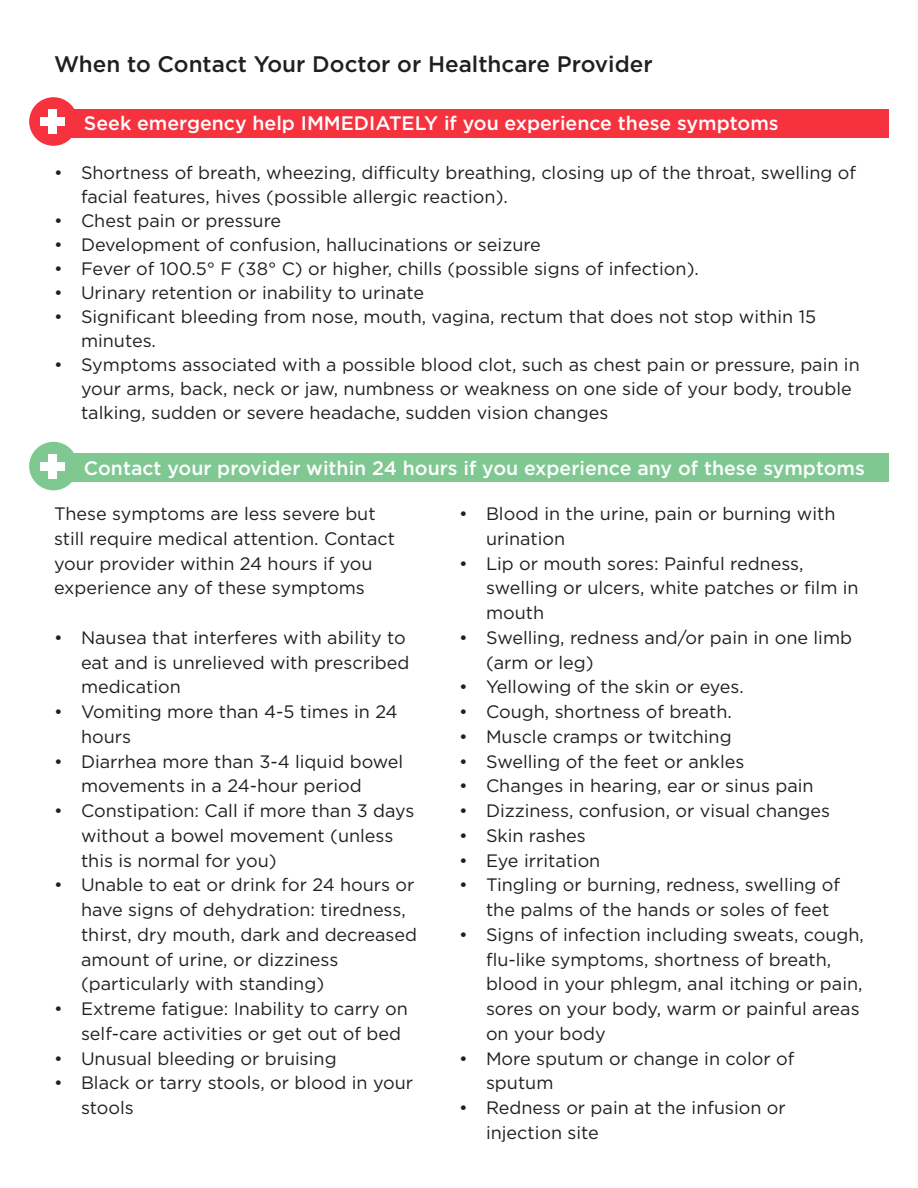
<style>
.page{position:relative;width:918px;height:1188px;background:#fff}
.page>*{position:absolute;margin:0;border:0;box-sizing:border-box;transform-origin:0 0}
.t1{font:500 22.5px "Gotham";color:#231f20}
.t2{font:500 19.5px "Gotham";color:#fff}
.t3{font:18px/24.8px "Gotham";color:#231f20}
</style>
<div class="page">
<div style="left:29px;top:97px;width:49px;height:49px;background:#f6323e;border-radius:50%"></div>
<div style="left:53px;top:109px;width:836px;height:28px;background:#f6323e"></div>
<div style="left:49px;top:109px;width:8px;height:25px;background:#fff"></div>
<div style="left:41px;top:117px;width:24px;height:9px;background:#fff"></div>
<div style="left:29px;top:442px;width:49px;height:48px;background:#7fc892;border-radius:50%"></div>
<div style="left:53px;top:454px;width:836px;height:28px;background:#7fc892"></div>
<div style="left:49px;top:454px;width:8px;height:24px;background:#fff"></div>
<div style="left:41px;top:462px;width:24px;height:8px;background:#fff"></div>
<p class="t1" style="left:54px;top:49px;width:600px">When to Contact Your Doctor or Healthcare Provider</p>
<p class="t2" style="left:84px;top:111px;width:696px">Seek emergency help IMMEDIATELY if you experience these symptoms</p>
<p class="t3" style="left:81px;top:160px;width:777px;line-height:24px;text-indent:-27px">• Shortness of breath, wheezing, difficulty breathing, closing up of the throat, swelling of facial features, hives (possible allergic reaction).</p>
<p class="t3" style="left:54px;top:207px;width:229px">• Chest pain or pressure</p>
<p class="t3" style="left:54px;top:231px;width:488px">• Development of confusion, hallucinations or seizure</p>
<p class="t3" style="left:54px;top:255px;width:646px">• Fever of 100.5° F (38° C) or higher, chills (possible signs of infection).</p>
<p class="t3" style="left:54px;top:279px;width:372px">• Urinary retention or inability to urinate</p>
<p class="t3" style="left:81px;top:304px;width:737px;line-height:24px;text-indent:-27px">• Significant bleeding from nose, mouth, vagina, rectum that does not stop within 15 minutes.</p>
<p class="t3" style="left:81px;top:352px;width:780px;line-height:24px;text-indent:-27px">• Symptoms associated with a possible blood clot, such as chest pain or pressure, pain in your arms, back, neck or jaw, numbness or weakness on one side of your body, trouble talking, sudden or severe headache, sudden vision changes</p>
<p class="t2" style="left:84px;top:455px;width:782px">Contact your provider within 24 hours if you experience any of these symptoms</p>
<p class="t3" style="left:54px;top:501px;width:343px">These symptoms are less severe but still require medical attention. Contact your provider within 24 hours if you experience any of these symptoms</p>
<p class="t3" style="left:81px;top:625px;width:330px;text-indent:-27px">• Nausea that interferes with ability to eat and is unrelieved with prescribed medication</p>
<p class="t3" style="left:81px;top:699px;width:318px;text-indent:-27px">• Vomiting more than 4-5 times in 24 hours</p>
<p class="t3" style="left:81px;top:749px;width:324px;text-indent:-27px">• Diarrhea more than 3-4 liquid bowel movements in a 24-hour period</p>
<p class="t3" style="left:81px;top:798px;width:335px;text-indent:-27px">• Constipation: Call if more than 3 days without a bowel movement (unless this is normal for you)</p>
<p class="t3" style="left:81px;top:872px;width:338px;text-indent:-27px">• Unable to eat or drink for 24 hours or have signs of dehydration: tiredness, thirst, dry mouth, dark and decreased amount of urine, or dizziness (particularly with standing)</p>
<p class="t3" style="left:81px;top:996px;width:329px;text-indent:-27px">• Extreme fatigue: Inability to carry on self-care activities or get out of bed</p>
<p class="t3" style="left:54px;top:1046px;width:284px">• Unusual bleeding or bruising</p>
<p class="t3" style="left:81px;top:1070px;width:334px;text-indent:-27px">• Black or tarry stools, or blood in your stools</p>
<p class="t3" style="left:486px;top:501px;width:351px;text-indent:-27px">• Blood in the urine, pain or burning with urination</p>
<p class="t3" style="left:486px;top:551px;width:374px;text-indent:-27px">• Lip or mouth sores: Painful redness, swelling or ulcers, white patches or film in mouth</p>
<p class="t3" style="left:486px;top:625px;width:368px;text-indent:-27px">• Swelling, redness and/or pain in one limb (arm or leg)</p>
<p class="t3" style="left:459px;top:674px;width:287px">• Yellowing of the skin or eyes.</p>
<p class="t3" style="left:459px;top:699px;width:275px">• Cough, shortness of breath.</p>
<p class="t3" style="left:459px;top:724px;width:274px">• Muscle cramps or twitching</p>
<p class="t3" style="left:459px;top:749px;width:287px">• Swelling of the feet or ankles</p>
<p class="t3" style="left:459px;top:773px;width:356px">• Changes in hearing, ear or sinus pain</p>
<p class="t3" style="left:459px;top:798px;width:373px">• Dizziness, confusion, or visual changes</p>
<p class="t3" style="left:459px;top:823px;width:128px">• Skin rashes</p>
<p class="t3" style="left:459px;top:848px;width:143px">• Eye irritation</p>
<p class="t3" style="left:486px;top:872px;width:356px;text-indent:-27px">• Tingling or burning, redness, swelling of the palms of the hands or soles of feet</p>
<p class="t3" style="left:486px;top:922px;width:379px;text-indent:-27px">• Signs of infection including sweats, cough, flu-like symptoms, shortness of breath, blood in your phlegm, anal itching or pain, sores on your body, warm or painful areas on your body</p>
<p class="t3" style="left:486px;top:1046px;width:310px;text-indent:-27px">• More sputum or change in color of sputum</p>
<p class="t3" style="left:486px;top:1095px;width:301px;text-indent:-27px">• Redness or pain at the infusion or injection site</p>
</div>
